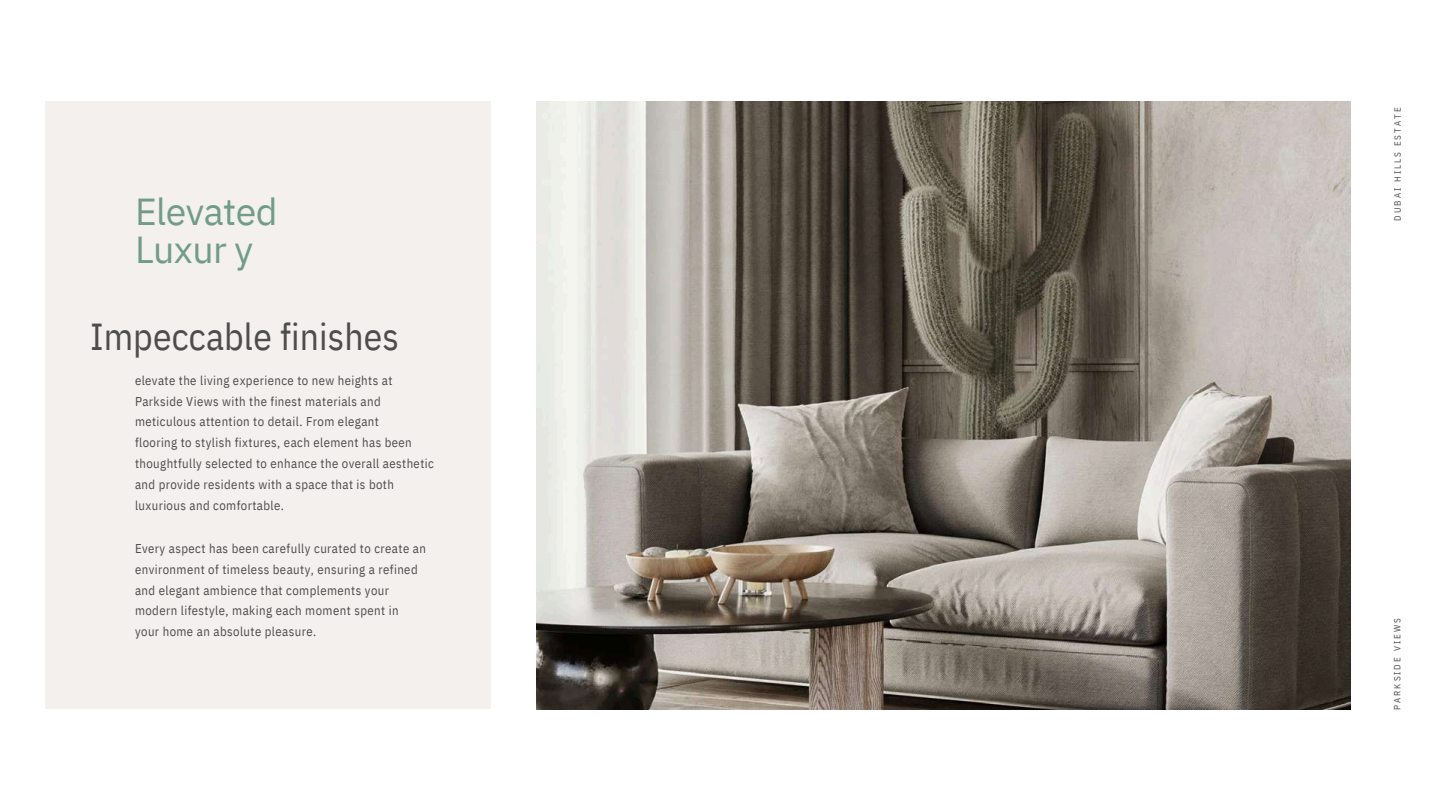
<style>
.page{position:relative;width:1440px;height:811px;background:#fff}
.page>*{position:absolute;margin:0;border:0;box-sizing:border-box;transform-origin:0 0}
.t1{font:37.5px "IBM Plex Sans Cond";letter-spacing:.005em;color:#4d4d4d}
.t2{font:37.5px/37.1px "IBM Plex Sans";letter-spacing:-.015em;color:#719c87}
.t3{font:12.75px/20.9px "IBM Plex Sans Cond";letter-spacing:.03em;color:#4d4d4d}
.t4{font:9px "IBM Plex Sans Cond";letter-spacing:.22em;color:#4d4d4d}
</style>
<div class="page">
<img style="left:536px;top:102px;width:814px;height:606px">
<div style="left:45px;top:102px;width:446px;height:606px;background:#f4f0ee"></div>
<h1 class="t2" style="left:135px;top:192px;width:144px">Elevated<br>Luxur y</h1>
<h1 class="t1" style="left:90px;top:312px;width:310px">Impeccable finishes</h1>
<p class="t3" style="left:135px;top:369px;width:300px">elevate the living experience to new heights at Parkside Views with the finest materials and meticulous attention to detail. From elegant<br>flooring to stylish fixtures, each element has been thoughtfully selected to enhance the overall aesthetic and provide residents with a space that is both luxurious and comfortable.</p>
<p class="t3" style="left:135px;top:537px;width:292px">Every aspect has been carefully curated to create an environment of timeless beauty, ensuring a refined and elegant ambience that complements your modern lifestyle, making each moment spent in your home an absolute pleasure.</p>
<p class="t4" style="left:1391px;top:220px;width:114px;rotate:-90deg">DUBAI HILLS ESTATE</p>
<p class="t4" style="left:1391px;top:709px;width:93px;rotate:-90deg">PARKSIDE VIEWS</p>
</div>
